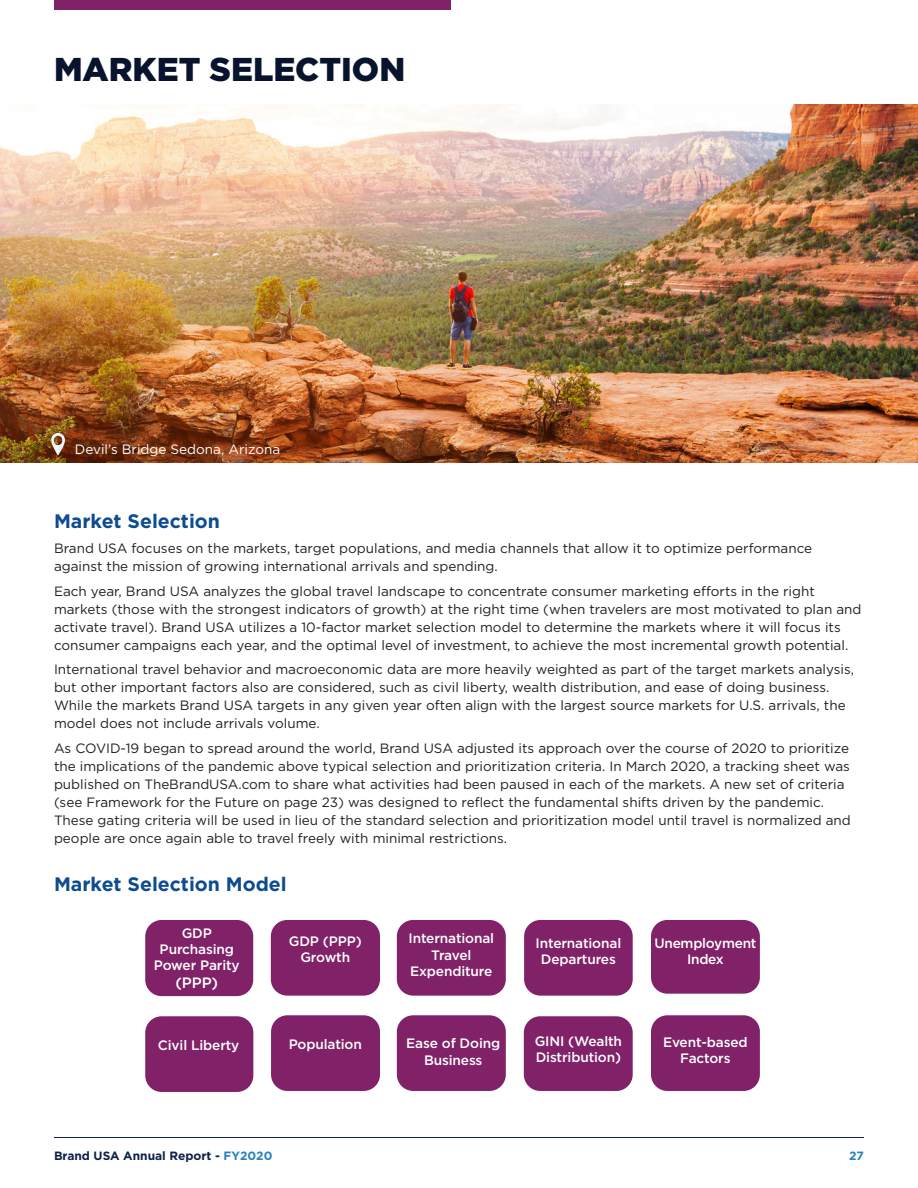
<style>
.page{position:relative;width:918px;height:1188px;background:#fff}
.page>*{position:absolute;margin:0;border:0;box-sizing:border-box;transform-origin:0 0}
.Header_1{font:900 33px "Gotham HTF";color:#08142d}
.Header_2{font:700 19.5px "Gotham";color:#0d4c90}
.t1{font:500 15px "Gotham HTF";color:#fff}
.t2{font:500 13.65px/16.4px "Gotham HTF";letter-spacing:-.01em;color:#fff;text-align:center}
.Body_Copy{font:13.5px/18px "Gotham";color:#231f20}
.Body_Copy-2{font:13.5px "Gotham";color:#fff}
.t3{font:700 12px "Gotham";color:#0f2247}
.t4{font:700 12px "Gotham";color:#2982be}
.s1{color:#2982be}
</style>
<div class="page">
<hr style="left:54px;top:1137px;width:810px;height:1px;background:#0f2247">
<div style="left:54px;top:0;width:396px;height:10px;background:#812269"></div>
<div style="left:145px;top:920px;width:108px;height:76px;background:#812269;border-radius:16px"></div>
<div style="left:271px;top:920px;width:109px;height:76px;background:#812269;border-radius:16px"></div>
<div style="left:397px;top:920px;width:109px;height:76px;background:#812269;border-radius:16px"></div>
<div style="left:145px;top:1016px;width:108px;height:76px;background:#812269;border-radius:16px"></div>
<div style="left:271px;top:1015px;width:109px;height:76px;background:#812269;border-radius:16px"></div>
<div style="left:397px;top:1015px;width:109px;height:76px;background:#812269;border-radius:16px"></div>
<div style="left:524px;top:1016px;width:109px;height:75px;background:#812269;border-radius:16px"></div>
<div style="left:651px;top:1015px;width:109px;height:76px;background:#812269;border-radius:16px"></div>
<div style="left:524px;top:920px;width:109px;height:76px;background:#812269;border-radius:16px"></div>
<div style="left:651px;top:920px;width:109px;height:74px;background:#812269;border-radius:16px"></div>
<img style="left:0;top:104px;width:918px;height:358px">
<svg style="left:51px;top:433px;width:14px;height:23px"></svg>
<p class="Header_1" style="left:54px;top:50px;width:353px">MARKET SELECTION</p>
<p class="Body_Copy-2" style="left:75px;top:441px;width:207px">Devil’s Bridge Sedona, Arizona</p>
<p class="Header_2" style="left:54px;top:510px;width:168px">Market Selection</p>
<p class="Body_Copy" style="left:54px;top:539px;width:760px">Brand USA focuses on the markets, target populations, and media channels that allow it to optimize performance against the mission of growing international arrivals and spending.</p>
<p class="Body_Copy" style="left:54px;top:582px;width:809px">Each year, Brand USA analyzes the global travel landscape to concentrate consumer marketing efforts in the right markets (those with the strongest indicators of growth) at the right time (when travelers are most motivated to plan and activate travel). Brand USA utilizes a 10-factor market selection model to determine the markets where it will focus its consumer campaigns each year, and the optimal level of investment, to achieve the most incremental growth potential.</p>
<p class="Body_Copy" style="left:54px;top:660px;width:802px">International travel behavior and macroeconomic data are more heavily weighted as part of the target markets analysis, but other important factors also are considered, such as civil liberty, wealth distribution, and ease of doing business.<br>While the markets Brand USA targets in any given year often align with the largest source markets for U.S. arrivals, the model does not include arrivals volume.</p>
<p class="Body_Copy" style="left:54px;top:739px;width:798px">As COVID-19 began to spread around the world, Brand USA adjusted its approach over the course of 2020 to prioritize the implications of the pandemic above typical selection and prioritization criteria. In March 2020, a tracking sheet was published on TheBrandUSA.com to share what activities had been paused in each of the markets. A new set of criteria (see Framework for the Future on page 23) was designed to reflect the fundamental shifts driven by the pandemic.<br>These gating criteria will be used in lieu of the standard selection and prioritization model until travel is normalized and people are once again able to travel freely with minimal restrictions.</p>
<p class="Header_2" style="left:54px;top:872px;width:234px">Market Selection Model</p>
<h3 class="t2" style="left:154px;top:924px;width:87px">GDP<br>Purchasing<br>Power Parity</h3>
<h3 class="t1" style="left:176px;top:975px;width:44px">(PPP)</h3>
<h3 class="t2" style="left:289px;top:932px;width:74px">GDP (PPP)<br>Growth</h3>
<h3 class="t2" style="left:408px;top:930px;width:87px">International<br>Travel<br>Expenditure</h3>
<h3 class="t2" style="left:536px;top:934px;width:87px">International<br>Departures</h3>
<h3 class="t2" style="left:654px;top:934px;width:104px">Unemployment<br>Index</h3>
<h3 class="t2" style="left:158px;top:1036px;width:83px">Civil Liberty</h3>
<h3 class="t2" style="left:289px;top:1035px;width:75px">Population</h3>
<h3 class="t2" style="left:406px;top:1035px;width:96px">Ease of Doing<br>Business</h3>
<h3 class="t2" style="left:535px;top:1032px;width:89px;text-align:left">GINI (Wealth<br>Distribution)</h3>
<h3 class="t2" style="left:663px;top:1034px;width:86px">Event-based<br>Factors</h3>
<p class="t3" style="left:54px;top:1149px;width:220px">Brand USA Annual Report - <span class="s1">FY2020</span></p>
<p class="t4" style="left:849px;top:1149px;width:16px">27</p>
</div>
